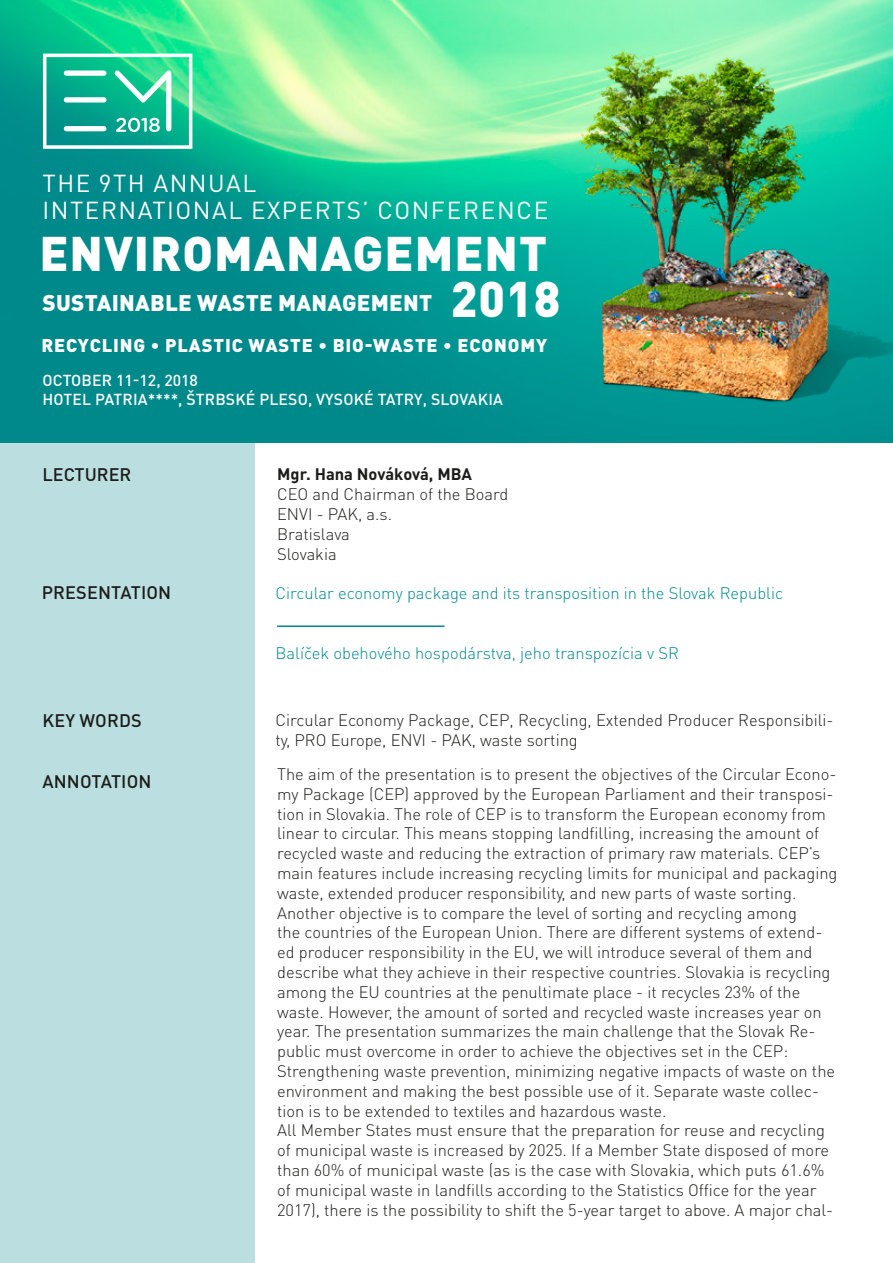
<style>
.page{position:relative;width:893px;height:1263px;background:#fff}
.page>*{position:absolute;margin:0;border:0;box-sizing:border-box;transform-origin:0 0}
.t1{font:900 48px "DIN Pro";letter-spacing:.02em;color:#fff}
.t2{font:24.3px/27px "DIN Pro";letter-spacing:.06em;color:#fff}
.t3{font:900 22.5px "DIN Pro";letter-spacing:.01em;color:#fff}
.t4{font:900 18.3px "DIN Pro";letter-spacing:.05em;color:#fff}
.t5{font:500 18px "DIN Pro";letter-spacing:.01em;color:#1d1d1b}
.t6{font:300 16.5px/19.8px "DIN Pro";color:#1d1d1b}
.t7{font:300 16.5px "DIN Pro";color:#00898d}
.t8{font:700 16.5px "DIN Pro";color:#1d1d1b}
.t9{font:500 15.75px/18.9px "DIN Pro";letter-spacing:.01em;color:#fff}
.s1{font-size:49.5px}
</style>
<div class="page">
<img style="left:0;top:0;width:893px;height:442px">
<img style="left:575px;top:49px;width:318px;height:361px">
<svg style="left:43px;top:54px;width:149px;height:95px"></svg>
<div style="left:0;top:439px;width:255px;height:824px;background:#bbdfe0"></div>
<hr style="left:277px;top:625px;width:167px;height:2px;background:#00898d">
<h2 class="t2" style="left:43px;top:169px;width:507px">THE 9TH ANNUAL<br>INTERNATIONAL EXPERTS’ CONFERENCE</h2>
<h1 class="t1" style="left:39px;top:221px;width:509px">ENVIROMANAGEMENT</h1>
<h3 class="t3" style="left:43px;top:288px;width:519px">SUSTAINABLE WASTE MANAGEMENT <span class="s1">2018</span></h3>
<p class="t4" style="left:41px;top:333px;width:507px">RECYCLING • PLASTIC WASTE • BIO-WASTE • ECONOMY</p>
<p class="t9" style="left:43px;top:370px;width:462px">OCTOBER 11-12, 2018<br>HOTEL PATRIA****, ŠTRBSKÉ PLESO, VYSOKÉ TATRY, SLOVAKIA</p>
<p class="t5" style="left:43px;top:462px;width:90px">LECTURER</p>
<p class="t5" style="left:42px;top:581px;width:131px">PRESENTATION</p>
<p class="t5" style="left:42px;top:708px;width:101px">KEY WORDS</p>
<p class="t5" style="left:42px;top:769px;width:111px">ANNOTATION</p>
<p class="t8" style="left:277px;top:463px;width:196px">Mgr. Hana Nováková, MBA</p>
<p class="t6" style="left:277px;top:484px;width:233px">CEO and Chairman of the Board<br>ENVI - PAK, a.s.<br>Bratislava<br>Slovakia</p>
<p class="t7" style="left:276px;top:582px;width:509px">Circular economy package and its transposition in the Slovak Republic</p>
<p class="t7" style="left:276px;top:642px;width:405px">Balíček obehového hospodárstva, jeho transpozícia v SR</p>
<p class="t6" style="left:276px;top:709px;width:560px">Circular Economy Package, CEP, Recycling, Extended Producer Responsibili&shy;ty, PRO Europe, ENVI - PAK, waste sorting</p>
<p class="t6" style="left:277px;top:763px;width:562px">The aim of the presentation is to present the objectives of the Circular Econo&shy;my Package (CEP) approved by the European Parliament and their transposi&shy;tion in Slovakia. The role of CEP is to transform the European economy from linear to circular. This means stopping landfilling, increasing the amount of recycled waste and reducing the extraction of primary raw materials. CEP’s main features include increasing recycling limits for municipal and packaging waste, extended producer responsibility, and new parts of waste sorting.<br>Another objective is to compare the level of sorting and recycling among<br>the countries of the European Union. There are different systems of extend&shy;ed producer responsibility in the EU, we will introduce several of them and describe what they achieve in their respective countries. Slovakia is recycling among the EU countries at the penultimate place - it recycles 23% of the waste. However, the amount of sorted and recycled waste increases year on year. The presentation summarizes the main challenge that the Slovak Re&shy;public must overcome in order to achieve the objectives set in the CEP:<br>Strengthening waste prevention, minimizing negative impacts of waste on the environment and making the best possible use of it. Separate waste collec&shy;tion is to be extended to textiles and hazardous waste.<br>All Member States must ensure that the preparation for reuse and recycling of municipal waste is increased by 2025. If a Member State disposed of more than 60% of municipal waste (as is the case with Slovakia, which puts 61.6% of municipal waste in landfills according to the Statistics Office for the year 2017), there is the possibility to shift the 5-year target to above. A major chal-</p>
</div>
